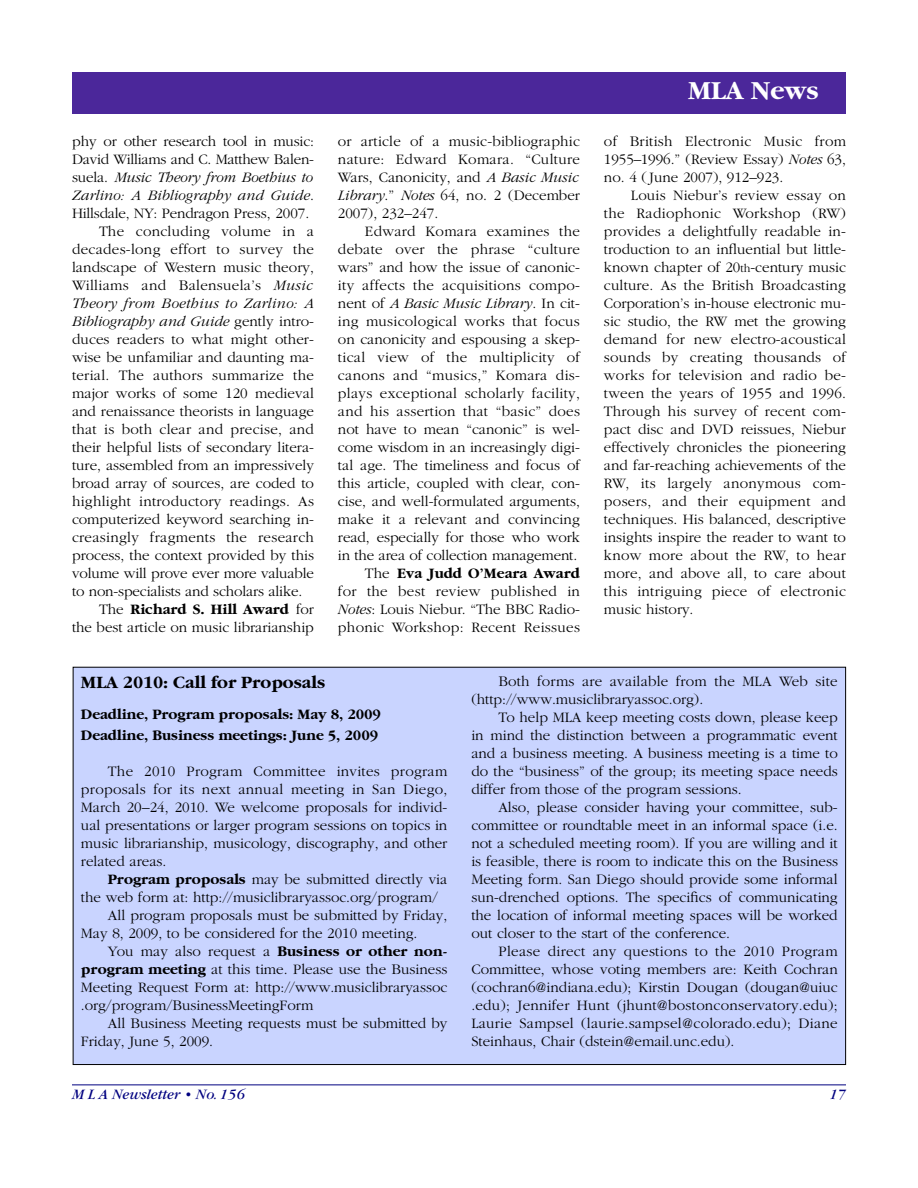
<style>
.page{position:relative;width:918px;height:1188px;background:#fff}
.page>*{position:absolute;margin:0;border:0;box-sizing:border-box;transform-origin:0 0}
.t1{font:700 27px "Garamond";color:#fff}
.t2{font:700 18px "Garamond";color:#000}
.t3{font:300 15px/18px "Garamond";color:#000;text-align:justify}
.t4{font:300 15px "Garamond";letter-spacing:.02em;color:#000}
.t5{font:700 15px/21px "Garamond";color:#000}
.t6{font:italic 300 15px "Garamond";letter-spacing:.005em;color:#000}
.t7{font:italic 300 15px "Garamond";letter-spacing:-.015em;color:#000}
.t8{font:italic 15px "Garamond";color:#000080}
.s1{font-style:normal}
.s2{font-style:italic}
.s3{font-weight:300}
.s4{font-weight:700}
.s5{font-size:12px}
</style>
<div class="page">
<hr style="left:72px;top:1084px;width:774px;height:1px;background:#000080">
<div style="left:72px;top:72px;width:774px;height:42px;background:#4b279a"></div>
<div style="left:73px;top:667px;width:773px;height:398px;background:#c9d4ff"></div>
<p class="t3" style="left:72px;top:133px;width:244px">phy or other research tool in music:</p>
<p class="t3" style="left:72px;top:151px;width:244px">David Williams and C. Matthew Balen -</p>
<p class="t7" style="left:72px;top:171px;width:243px"><span class="s1">suela.</span> Music Theory from Boethius to</p>
<p class="t6" style="left:72px;top:189px;width:244px">Zarlino: A Bibliography and Guide<span class="s1">.</span></p>
<p class="t3" style="left:72px;top:205px;width:239px">Hillsdale, NY: Pendragon Press, 2007.</p>
<p class="t4" style="left:99px;top:225px;width:216px">The concluding volume in a</p>
<p class="t4" style="left:72px;top:243px;width:243px">decades-long effort to survey the</p>
<p class="t3" style="left:72px;top:259px;width:244px">landscape of Western music theory,</p>
<p class="t4" style="left:72px;top:279px;width:242px">Williams and Balensuela’s <span class="s2">Music</span></p>
<p class="t6" style="left:72px;top:297px;width:244px">Theory from Boethius to Zarlino: A</p>
<p class="t6" style="left:72px;top:315px;width:243px">Bibliography and Guide <span class="s1">gently intro-</span></p>
<p class="t3" style="left:72px;top:331px;width:243px">duces readers to what might other-</p>
<p class="t3" style="left:72px;top:349px;width:244px">wise be unfamiliar and daunting ma-</p>
<p class="t4" style="left:72px;top:369px;width:244px">terial. The authors summarize the</p>
<p class="t3" style="left:72px;top:385px;width:243px">major works of some 120 medieval</p>
<p class="t3" style="left:72px;top:403px;width:243px">and renaissance theorists in language</p>
<p class="t4" style="left:72px;top:423px;width:244px">that is both clear and precise, and</p>
<p class="t3" style="left:72px;top:439px;width:244px">their helpful lists of secondary litera-</p>
<p class="t3" style="left:72px;top:457px;width:244px">ture, assembled from an impressively</p>
<p class="t3" style="left:72px;top:475px;width:243px">broad array of sources, are coded to</p>
<p class="t4" style="left:72px;top:495px;width:244px">highlight introductory readings. As</p>
<p class="t3" style="left:72px;top:511px;width:244px">computerized keyword searching in-</p>
<p class="t4" style="left:72px;top:531px;width:243px">creasingly fragments the research</p>
<p class="t3" style="left:72px;top:547px;width:244px">process, the context provided by this</p>
<p class="t3" style="left:72px;top:565px;width:243px">volume will prove ever more valuable</p>
<p class="t3" style="left:72px;top:583px;width:232px">to non-specialists and scholars alike.</p>
<p class="t5" style="left:99px;top:599px;width:217px"><span class="s3">The</span> Richard S. Hill Award <span class="s3">for</span></p>
<p class="t3" style="left:72px;top:619px;width:243px">the best article on music librarianship</p>
<p class="t3" style="left:338px;top:133px;width:243px">or article of a music-bibliographic nature: Edward Komara. “Culture Wars, Canonicity, and <span class="s2">A Basic Music Library</span>.” <span class="s2">Notes</span> 64, no. 2 (December 2007), 232–247.</p>
<p class="t3" style="left:338px;top:223px;width:244px;text-align:right">Edward Komara examines the debate over the phrase “culture wars” and how the issue of canonic&shy;ity affects the acquisitions compo&shy;nent of <span class="s2">A Basic Music Library</span>. In cit&shy;ing musicological works that focus on canonicity and espousing a skep&shy;tical view of the multiplicity of canons and “musics,” Komara dis&shy;plays exceptional scholarly facility, and his assertion that “basic” does not have to mean “canonic” is wel&shy;come wisdom in an increasingly digi&shy;tal age. The timeliness and focus of this article, coupled with clear, con&shy;cise, and well-formulated arguments, make it a relevant and convincing read, especially for those who work in the area of collection management.<br>The <span class="s4">Eva Judd O’Meara Award<br></span>for the best review published in <span class="s2">Notes</span>: Louis Niebur. “The BBC Radio - phonic Workshop: Recent Reissues</p>
<h1 class="t1" style="left:688px;top:80px;width:132px">MLA News</h1>
<p class="t3" style="left:604px;top:133px;width:244px">of British Electronic Music from 1955–1996.” (Review Essay) <span class="s2">Notes</span> 63, no. 4 ( June 2007), 912–923.</p>
<p class="t3" style="left:604px;top:187px;width:244px;text-indent:27px">Louis Niebur’s review essay on the Radiophonic Workshop (RW) provides a delightfully readable in&shy;troduction to an influential but little&shy;known chapter of 20<span class="s5">th</span>-century music culture. As the British Broadcasting Corporation’s in-house electronic mu&shy;sic studio, the RW met the growing demand for new electro-acoustical sounds by creating thousands of works for television and radio be&shy;tween the years of 1955 and 1996.<br>Through his survey of recent com&shy;pact disc and DVD reissues, Niebur effectively chronicles the pioneering and far-reaching achievements of the RW, its largely anonymous com&shy;posers, and their equipment and techniques. His balanced, descriptive insights inspire the reader to want to know more about the RW, to hear more, and above all, to care about this intriguing piece of electronic music history.</p>
<p class="t2" style="left:81px;top:675px;width:246px">MLA 2010: Call for Proposals</p>
<p class="t5" style="left:81px;top:705px;width:302px">Deadline, Program proposals: May 8, 2009<br>Deadline, Business meetings: June 5, 2009</p>
<p class="t3" style="left:81px;top:764px;width:368px;text-indent:27px">The 2010 Program Committee invites program proposals for its next annual meeting in San Diego, March 20–24, 2010. We welcome proposals for individ&shy;ual presentations or larger program sessions on topics in music librarianship, musicology, discography, and other related areas.</p>
<p class="t3" style="left:108px;top:872px;width:341px"><span class="s4">Program proposals</span> may be submitted directly via</p>
<p class="t3" style="left:81px;top:890px;width:359px">the web form at: http://musiclibraryassoc.org/program/</p>
<p class="t3" style="left:108px;top:908px;width:341px">All program proposals must be submitted by Friday,</p>
<p class="t3" style="left:81px;top:926px;width:338px">May 8, 2009, to be considered for the 2010 meeting.</p>
<p class="t5" style="left:108px;top:942px;width:341px"><span class="s3">You may also request a</span> Business or other non-</p>
<p class="t3" style="left:81px;top:962px;width:368px"><span class="s4">program meeting</span> at this time. Please use the Business</p>
<p class="t3" style="left:81px;top:980px;width:368px">Meeting Request Form at: http://www.musiclibraryassoc</p>
<p class="t3" style="left:81px;top:998px;width:234px">.org/program/BusinessMeetingForm</p>
<p class="t3" style="left:108px;top:1016px;width:341px">All Business Meeting requests must be submitted by</p>
<p class="t3" style="left:81px;top:1034px;width:134px">Friday, June 5, 2009.</p>
<p class="t3" style="left:471px;top:673px;width:368px;text-indent:27px">Both forms are available from the MLA Web site (http://www.musiclibraryassoc.org).</p>
<p class="t3" style="left:471px;top:709px;width:368px;text-indent:27px">To help MLA keep meeting costs down, please keep in mind the distinction between a programmatic event and a business meeting. A business meeting is a time to do the “business” of the group; its meeting space needs differ from those of the program sessions.</p>
<p class="t3" style="left:471px;top:799px;width:368px;text-indent:27px">Also, please consider having your committee, sub&shy;committee or roundtable meet in an informal space (i.e. not a scheduled meeting room). If you are willing and it is feasible, there is room to indicate this on the Business Meeting form. San Diego should provide some informal sun-drenched options. The specifics of communicating the location of informal meeting spaces will be worked out closer to the start of the conference.</p>
<p class="t3" style="left:471px;top:943px;width:368px;text-indent:27px">Please direct any questions to the 2010 Program Committee, whose voting members are: Keith Cochran (cochran6@indiana.edu); Kirstin Dougan (dougan@uiuc .edu); Jennifer Hunt (jhunt@bostonconservatory.edu); Laurie Sampsel (laurie.sampsel@colorado.edu); Diane Steinhaus, Chair (dstein@email.unc.edu).</p>
<p class="t8" style="left:72px;top:1089px;width:174px">M L A Newsletter • No. 156</p>
<p class="t8" style="left:829px;top:1089px;width:18px">17</p>
</div>
